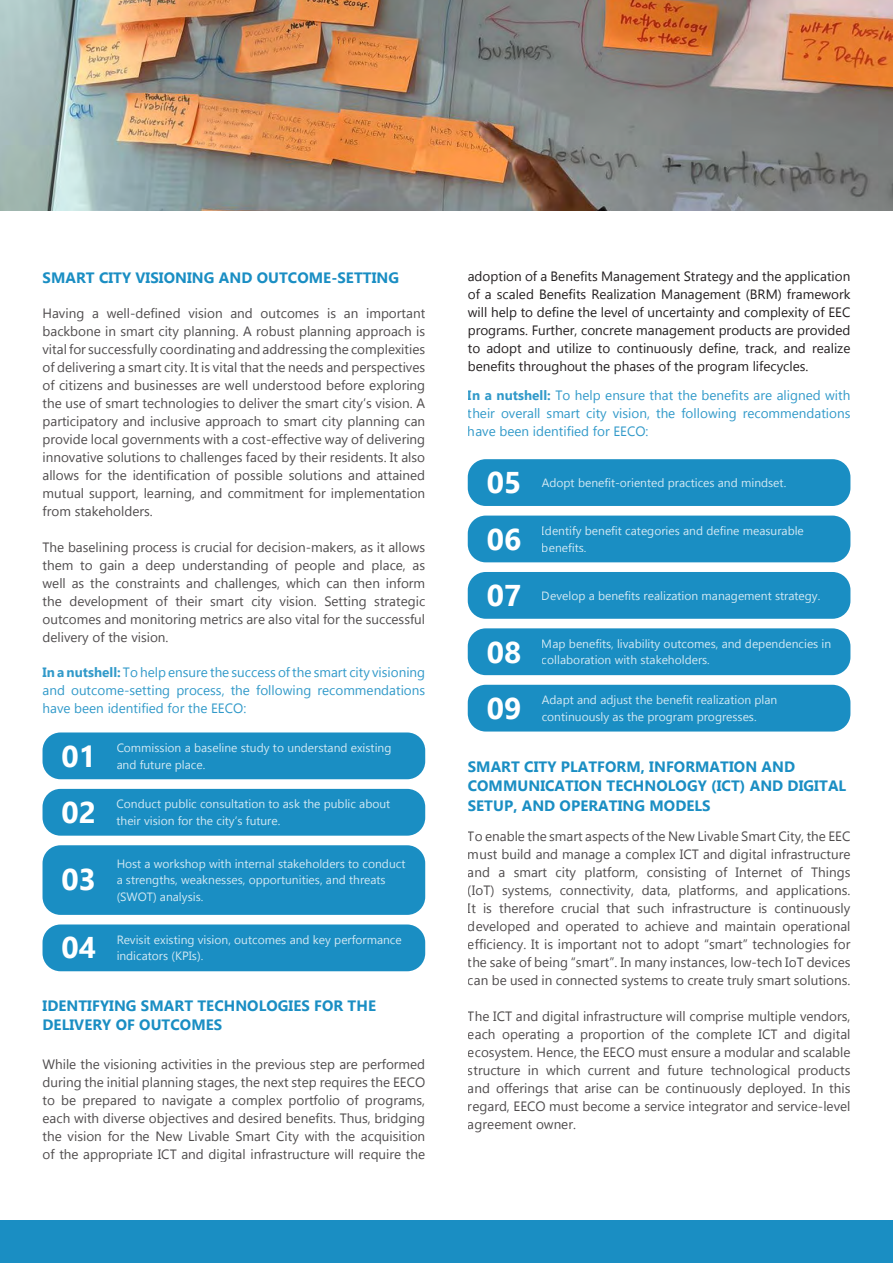
<style>
.page{position:relative;width:893px;height:1263px;background:#fff}
.page>*{position:absolute;margin:0;border:0;box-sizing:border-box;transform-origin:0 0}
.Bold_Size_19pt_Lea_22pt_Left{font:700 30px "Gadugi";color:#fff}
.Bold_Size_25pt_Lea_30pt_Tra_5_Left{font:700 15px/19.5px "Gadugi";letter-spacing:.005em;color:#1a8ec3}
.Light_Size_9pt_Lea_14pt_Left{font:13.5px/18px "Gadugi";color:#231f20;text-align:justify}
.t1{font:13.5px/18px "Gadugi";color:#1a8ec3;text-align:justify}
.t2{font:12px/16.5px "Gadugi";color:#fff}
.s1{font-weight:700}
</style>
<div class="page">
<div style="left:0;top:1220px;width:893px;height:43px;background:#1a8ec3"></div>
<img style="left:0;top:0;width:893px;height:211px">
<div style="left:468px;top:459px;width:382px;height:47px;background:#1a8ec3;border-radius:18px"></div>
<div style="left:468px;top:516px;width:382px;height:46px;background:#1a8ec3;border-radius:18px"></div>
<div style="left:468px;top:572px;width:382px;height:47px;background:#1a8ec3;border-radius:18px"></div>
<div style="left:468px;top:628px;width:382px;height:47px;background:#1a8ec3;border-radius:18px"></div>
<div style="left:468px;top:685px;width:382px;height:46px;background:#1a8ec3;border-radius:18px"></div>
<div style="left:43px;top:789px;width:382px;height:47px;background:#1a8ec3;border-radius:18px"></div>
<div style="left:43px;top:845px;width:382px;height:70px;background:#1a8ec3;border-radius:18px"></div>
<div style="left:43px;top:924px;width:382px;height:47px;background:#1a8ec3;border-radius:18px"></div>
<div style="left:43px;top:732px;width:382px;height:47px;background:#1a8ec3;border-radius:18px"></div>
<p class="Bold_Size_25pt_Lea_30pt_Tra_5_Left" style="left:43px;top:268px;width:358px">SMART CITY VISIONING AND OUTCOME-SETTING</p>
<p class="Light_Size_9pt_Lea_14pt_Left" style="left:468px;top:267px;width:384px">adoption of a Benefits Management Strategy and the application of a scaled Benefits Realization Management (BRM) framework will help to define the level of uncertainty and complexity of EEC programs. Further, concrete management products are provided to adopt and utilize to continuously define, track, and realize benefits throughout the phases of the program lifecycles.</p>
<p class="Light_Size_9pt_Lea_14pt_Left" style="left:43px;top:304px;width:384px">Having a well-defined vision and outcomes is an important backbone in smart city planning. A robust planning approach is vital for successfully coordinating and addressing the complexities of delivering a smart city. It is vital that the needs and perspectives of citizens and businesses are well understood before exploring the use of smart technologies to deliver the smart city’s vision. A participatory and inclusive approach to smart city planning can provide local governments with a cost-effective way of delivering innovative solutions to challenges faced by their residents. It also allows for the identification of possible solutions and attained mutual support, learning, and commitment for implementation from stakeholders.</p>
<p class="Light_Size_9pt_Lea_14pt_Left" style="left:43px;top:538px;width:384px">The baselining process is crucial for decision-makers, as it allows them to gain a deep understanding of people and place, as well as the constraints and challenges, which can then inform the development of their smart city vision. Setting strategic outcomes and monitoring metrics are also vital for the successful delivery of the vision.</p>
<p class="t1" style="left:468px;top:386px;width:384px"><span class="s1">In a nutshell:</span> To help ensure that the benefits are aligned with their overall smart city vision, the following recommendations have been identified for EECO:</p>
<p class="Bold_Size_19pt_Lea_22pt_Left" style="left:487px;top:465px;width:36px">05</p>
<p class="t2" style="left:542px;top:474px;width:246px">Adopt benefit-oriented practices and mindset.</p>
<p class="t2" style="left:542px;top:522px;width:264px">Identify benefit categories and define measurable</p>
<p class="Bold_Size_19pt_Lea_22pt_Left" style="left:487px;top:521px;width:36px">06</p>
<p class="t2" style="left:542px;top:539px;width:46px">benefits.</p>
<p class="Bold_Size_19pt_Lea_22pt_Left" style="left:487px;top:577px;width:36px">07</p>
<p class="t2" style="left:542px;top:587px;width:280px">Develop a benefits realization management strategy.</p>
<p class="t2" style="left:542px;top:635px;width:291px">Map benefits, livability outcomes, and dependencies in</p>
<p class="Bold_Size_19pt_Lea_22pt_Left" style="left:487px;top:634px;width:36px">08</p>
<p class="t2" style="left:542px;top:652px;width:170px">collaboration with stakeholders.</p>
<p class="t2" style="left:542px;top:692px;width:237px">Adapt and adjust the benefit realization plan</p>
<p class="t1" style="left:43px;top:663px;width:384px"><span class="s1">In a nutshell:</span> To help ensure the success of the smart city visioning and outcome-setting process, the following recommendations have been identified for the EECO:</p>
<p class="t2" style="left:117px;top:739px;width:276px">Commission a baseline study to understand existing</p>
<p class="Bold_Size_19pt_Lea_22pt_Left" style="left:487px;top:690px;width:36px">09</p>
<p class="t2" style="left:542px;top:708px;width:216px">continuously as the program progresses.</p>
<p class="Bold_Size_19pt_Lea_22pt_Left" style="left:62px;top:738px;width:36px">01</p>
<p class="t2" style="left:117px;top:756px;width:90px">and future place.</p>
<p class="Bold_Size_25pt_Lea_30pt_Tra_5_Left" style="left:468px;top:757px;width:380px">SMART CITY PLATFORM, INFORMATION AND<br>COMMUNICATION TECHNOLOGY (ICT) AND DIGITAL<br>SETUP, AND OPERATING MODELS</p>
<p class="Light_Size_9pt_Lea_14pt_Left" style="left:468px;top:827px;width:384px">To enable the smart aspects of the New Livable Smart City, the EEC must build and manage a complex ICT and digital infrastructure and a smart city platform, consisting of Internet of Things (IoT) systems, connectivity, data, platforms, and applications.<br>It is therefore crucial that such infrastructure is continuously developed and operated to achieve and maintain operational efficiency. It is important not to adopt “smart” technologies for the sake of being “smart”. In many instances, low-tech IoT devices can be used in connected systems to create truly smart solutions.</p>
<p class="Light_Size_9pt_Lea_14pt_Left" style="left:468px;top:1007px;width:384px">The ICT and digital infrastructure will comprise multiple vendors, each operating a proportion of the complete ICT and digital ecosystem. Hence, the EECO must ensure a modular and scalable structure in which current and future technological products and offerings that arise can be continuously deployed. In this regard, EECO must become a service integrator and service-level agreement owner.</p>
<p class="t2" style="left:117px;top:795px;width:275px">Conduct public consultation to ask the public about their vision for the city’s future.</p>
<p class="t2" style="left:117px;top:855px;width:290px">Host a workshop with internal stakeholders to conduct a strengths, weaknesses, opportunities, and threats (SWOT) analysis.</p>
<p class="Bold_Size_19pt_Lea_22pt_Left" style="left:62px;top:794px;width:36px">02</p>
<p class="Bold_Size_19pt_Lea_22pt_Left" style="left:62px;top:861px;width:36px">03</p>
<p class="t2" style="left:117px;top:931px;width:287px">Revisit existing vision, outcomes and key performance</p>
<p class="Bold_Size_19pt_Lea_22pt_Left" style="left:62px;top:929px;width:36px">04</p>
<p class="t2" style="left:117px;top:948px;width:88px">indicators (KPIs).</p>
<p class="Bold_Size_25pt_Lea_30pt_Tra_5_Left" style="left:43px;top:996px;width:335px">IDENTIFYING SMART TECHNOLOGIES FOR THE<br>DELIVERY OF OUTCOMES</p>
<p class="Light_Size_9pt_Lea_14pt_Left" style="left:43px;top:1055px;width:384px">While the visioning activities in the previous step are performed during the initial planning stages, the next step requires the EECO to be prepared to navigate a complex portfolio of programs, each with diverse objectives and desired benefits. Thus, bridging the vision for the New Livable Smart City with the acquisition of the appropriate ICT and digital infrastructure will require the</p>
</div>
